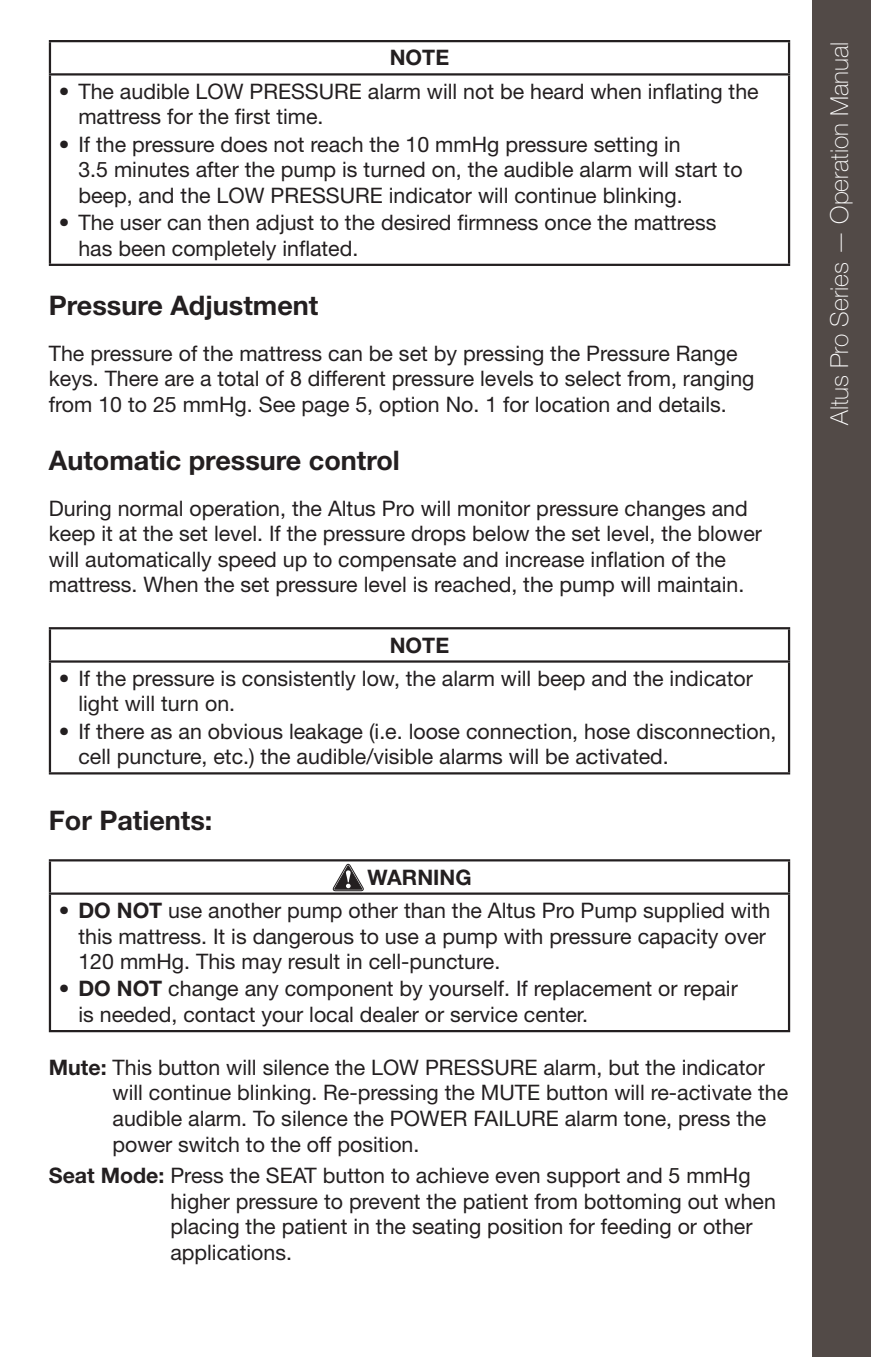
<style>
.page{position:relative;width:871px;height:1357px;background:#fff}
.page>*{position:absolute;margin:0;border:0;box-sizing:border-box;transform-origin:0 0}
.Copy_Header_Bold{font:700 27px "Helvetica Neue LT Std";color:#231f20}
.t1{font:100 24.75px "Helvetica Neue LT Std";color:#fff}
.Copy{font:21.38px/25.7px "Helvetica Neue LT Std";color:#231f20}
.Copy_Bold_Centered{font:700 21.38px "Helvetica Neue LT Std";color:#231f20}
.s1{font-weight:700}
</style>
<div class="page">
<div style="left:812px;top:0;width:59px;height:1357px;background:#524a47"></div>
<hr style="left:49px;top:40px;width:741px;height:2px;background:#231f20">
<hr style="left:49px;top:42px;width:2px;height:31px;background:#231f20">
<hr style="left:788px;top:42px;width:2px;height:31px;background:#231f20">
<hr style="left:49px;top:73px;width:741px;height:3px;background:#231f20">
<hr style="left:49px;top:76px;width:2px;height:188px;background:#231f20">
<hr style="left:788px;top:76px;width:2px;height:188px;background:#231f20">
<hr style="left:49px;top:264px;width:741px;height:2px;background:#231f20">
<hr style="left:49px;top:627px;width:741px;height:2px;background:#231f20">
<hr style="left:49px;top:629px;width:2px;height:31px;background:#231f20">
<hr style="left:788px;top:629px;width:2px;height:31px;background:#231f20">
<hr style="left:49px;top:660px;width:741px;height:3px;background:#231f20">
<hr style="left:49px;top:663px;width:2px;height:109px;background:#231f20">
<hr style="left:788px;top:663px;width:2px;height:109px;background:#231f20">
<hr style="left:49px;top:772px;width:741px;height:2px;background:#231f20">
<hr style="left:49px;top:859px;width:741px;height:2px;background:#231f20">
<hr style="left:49px;top:861px;width:2px;height:31px;background:#231f20">
<hr style="left:788px;top:861px;width:2px;height:31px;background:#231f20">
<hr style="left:49px;top:892px;width:741px;height:3px;background:#231f20">
<hr style="left:49px;top:895px;width:2px;height:135px;background:#231f20">
<hr style="left:788px;top:895px;width:2px;height:135px;background:#231f20">
<hr style="left:49px;top:1030px;width:741px;height:2px;background:#231f20">
<svg style="left:333px;top:864px;width:31px;height:27px"></svg>
<p class="Copy_Bold_Centered" style="left:390px;top:45px;width:61px">NOTE</p>
<p class="Copy" style="left:78px;top:78px;width:682px;text-indent:-19px">• The audible LOW PRESSURE alarm will not be heard when inflating the mattress for the first time.</p>
<p class="Copy" style="left:78px;top:131px;width:666px;text-indent:-19px">• If the pressure does not reach the 10 mmHg pressure setting in<br>3.5 minutes after the pump is turned on, the audible alarm will start to beep, and the LOW PRESSURE indicator will continue blinking.</p>
<p class="Copy" style="left:78px;top:209px;width:639px;text-indent:-19px">• The user can then adjust to the desired firmness once the mattress has been completely inflated.</p>
<p class="Copy_Header_Bold" style="left:49px;top:288px;width:271px">Pressure Adjustment</p>
<p class="Copy" style="left:49px;top:340px;width:707px">The pressure of the mattress can be set by pressing the Pressure Range keys. There are a total of 8 different pressure levels to select from, ranging from 10 to 25 mmHg. See page 5, option No. 1 for location and details.</p>
<p class="Copy_Header_Bold" style="left:49px;top:443px;width:352px">Automatic pressure control</p>
<p class="Copy" style="left:49px;top:495px;width:715px">During normal operation, the Altus Pro will monitor pressure changes and keep it at the set level. If the pressure drops below the set level, the blower will automatically speed up to compensate and increase inflation of the mattress. When the set pressure level is reached, the pump will maintain.</p>
<p class="Copy_Bold_Centered" style="left:390px;top:632px;width:61px">NOTE</p>
<p class="Copy" style="left:78px;top:665px;width:676px;text-indent:-19px">• If the pressure is consistently low, the alarm will beep and the indicator light will turn on.</p>
<p class="Copy" style="left:78px;top:718px;width:699px;text-indent:-19px">• If there as an obvious leakage (i.e. loose connection, hose disconnection, cell puncture, etc.) the audible/visible alarms will be activated.</p>
<p class="Copy_Header_Bold" style="left:49px;top:803px;width:165px">For Patients:</p>
<p class="Copy_Bold_Centered" style="left:367px;top:864px;width:106px">WARNING</p>
<p class="Copy" style="left:78px;top:897px;width:693px;text-indent:-19px">• <span class="s1">DO NOT</span> use another pump other than the Altus Pro Pump supplied with this mattress. It is dangerous to use a pump with pressure capacity over<br>120 mmHg. This may result in cell-puncture.</p>
<p class="Copy" style="left:78px;top:976px;width:661px;text-indent:-19px">• <span class="s1">DO NOT</span> change any component by yourself. If replacement or repair is needed, contact your local dealer or service center.</p>
<p class="Copy" style="left:113px;top:1054px;width:677px;text-indent:-64px"><span class="s1">Mute:</span> This button will silence the LOW PRESSURE alarm, but the indicator will continue blinking. Re-pressing the MUTE button will re-activate the audible alarm. To silence the POWER FAILURE alarm tone, press the power switch to the off position.</p>
<p class="Copy" style="left:170px;top:1162px;width:607px;text-indent:-122px"><span class="s1">Seat Mode:</span> Press the SEAT button to achieve even support and 5 mmHg higher pressure to prevent the patient from bottoming out when placing the patient in the seating position for feeding or other applications.</p>
<p class="t1" style="left:825px;top:425px;width:385px;rotate:-90deg">Altus Pro Series — Operation Manual</p>
</div>
